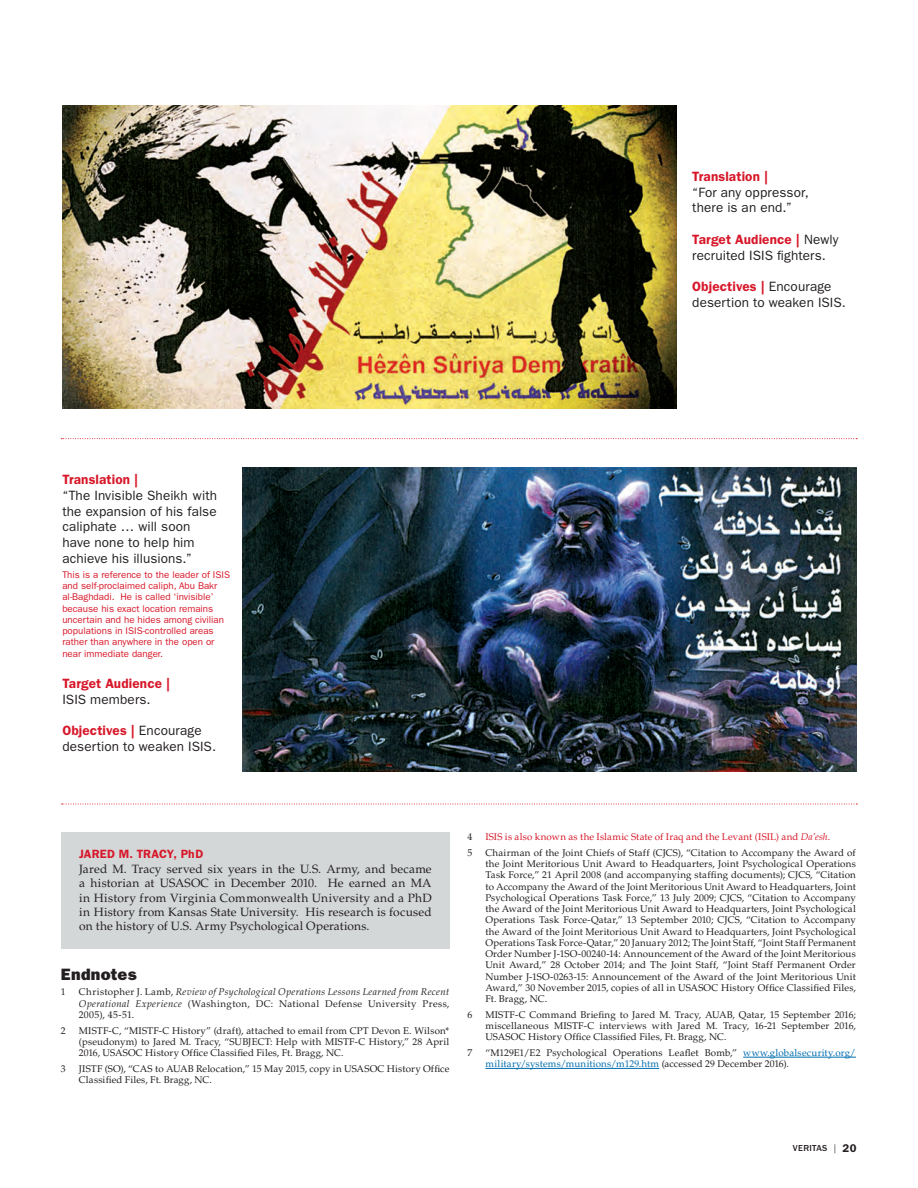
<style>
.page{position:relative;width:918px;height:1188px;background:#fff}
.page>*{position:absolute;margin:0;border:0;box-sizing:border-box;transform-origin:0 0}
.Endnotes_Title{font:16.5px "ITC Franklin Gothic Std Hvy";letter-spacing:.015em;color:#231f20}
.Captions{font:13.5px/15.8px "ITC Franklin Gothic Std";letter-spacing:.005em;color:#231f20}
.Captions-2{font:600 13.5px/15.8px "ITC Franklin Gothic Std";letter-spacing:.01em;color:#d71729}
.Author_Credentials{font:12px/14.4px "Palatino LT Std";letter-spacing:.01em;color:#231f20;text-align:justify}
.Author__Name{font:600 12px "ITC Franklin Gothic Std";letter-spacing:.01em;color:#d71729}
.Endnote_Text{font:9.75px/11.2px "Palatino LT Std";letter-spacing:.015em;color:#231f20;text-align:justify}
.t1{font:9.75px/11.2px "ITC Franklin Gothic Std";color:#d71729}
.Endnote_Text-2{font:9.75px "Palatino LT Std";letter-spacing:.015em;color:#d71729}
.t2{font:500 9px "ITC Franklin Gothic Std";letter-spacing:.04em;color:#231f20}
.s1{font-weight:600;color:#d71729}
.s2{font-weight:400;color:#231f20}
.s3{font-style:italic}
.s4{color:#006dae}
.s5{font-weight:400}
.s6{font-weight:600;font-size:11.25px}
</style>
<div class="page">
<hr style="left:743px;top:1057px;width:113px;height:1px;background:#006dae">
<hr style="left:485px;top:1068px;width:174px;height:1px;background:#006dae">
<div style="left:61px;top:832px;width:389px;height:117px;background:#d4d7d8"></div>
<img style="left:62px;top:105px;width:614px;height:304px">
<img style="left:243px;top:468px;width:614px;height:303px">
<svg style="left:61px;top:438px;width:796px;height:1px"></svg>
<svg style="left:62px;top:804px;width:795px;height:1px"></svg>
<p class="Captions" style="left:692px;top:169px;width:118px"><span class="s1">Translation |<br></span>“For any oppressor, there is an end.”</p>
<p class="Captions" style="left:692px;top:232px;width:148px"><span class="s1">Target Audience |</span> Newly recruited ISIS fighters.</p>
<p class="Captions" style="left:692px;top:279px;width:155px"><span class="s1">Objectives |</span> Encourage desertion to weaken ISIS.</p>
<p class="Captions" style="left:62px;top:472px;width:156px"><span class="s1">Translation |<br></span>“The Invisible Sheikh with the expansion of his false caliphate … will soon have none to help him achieve his illusions.”</p>
<p class="t1" style="left:62px;top:569px;width:169px">This is a reference to the leader of ISIS and self-proclaimed caliph, Abu Bakr al-Baghdadi. He is called ‘invisible’ because his exact location remains uncertain and he hides among civilian populations in ISIS-controlled areas rather than anywhere in the open or near immediate danger.</p>
<p class="Captions-2" style="left:62px;top:676px;width:109px">Target Audience |<br><span class="s2">ISIS members.</span></p>
<p class="Captions" style="left:62px;top:723px;width:155px"><span class="s1">Objectives |</span> Encourage desertion to weaken ISIS.</p>
<p class="Author__Name" style="left:79px;top:847px;width:126px">JARED M. TRACY, PhD</p>
<p class="Author_Credentials" style="left:79px;top:862px;width:354px">Jared M. Tracy served six years in the U.S. Army, and became a historian at USASOC in December 2010. He earned an MA in History from Virginia Commonwealth University and a PhD in History from Kansas State University. His research is focused on the history of U.S. Army Psychological Operations.</p>
<p class="Endnotes_Title" style="left:61px;top:964px;width:77px">Endnotes</p>
<p class="Endnote_Text" style="left:61px;top:986px;width:6px">1</p>
<p class="Endnote_Text" style="left:79px;top:986px;width:372px">Christopher J. Lamb, <span class="s3">Review of Psychological Operations Lessons Learned from Recent Operational Experience</span> (Washington, DC: National Defense University Press, 2005), 45-51.</p>
<p class="Endnote_Text" style="left:61px;top:1025px;width:6px">2</p>
<p class="Endnote_Text" style="left:79px;top:1025px;width:372px">MISTF-C, “MISTF-C History” (draft), attached to email from CPT Devon E. Wilson* (pseudonym) to Jared M. Tracy, “SUBJECT: Help with MISTF-C History,” 28 April 2016, USASOC History Office Classified Files, Ft. Bragg, NC.</p>
<p class="Endnote_Text" style="left:61px;top:1063px;width:6px">3</p>
<p class="Endnote_Text" style="left:79px;top:1063px;width:372px">JISTF (SO), “CAS to AUAB Relocation,” 15 May 2015, copy in USASOC History Office<br>Classified Files, Ft. Bragg, NC.</p>
<p class="Endnote_Text" style="left:467px;top:831px;width:6px">4</p>
<p class="Endnote_Text-2" style="left:485px;top:831px;width:346px">ISIS is also known as the Islamic State of Iraq and the Levant (ISIL) and <span class="s3">Da’esh</span>.</p>
<p class="Endnote_Text" style="left:467px;top:847px;width:6px">5</p>
<p class="Endnote_Text" style="left:485px;top:847px;width:372px">Chairman of the Joint Chiefs of Staff (CJCS), “Citation to Accompany the Award of the Joint Meritorious Unit Award to Headquarters, Joint Psychological Operations Task Force,” 21 April 2008 (and accompanying staffing documents); CJCS, “Citation to Accompany the Award of the Joint Meritorious Unit Award to Headquarters, Joint Psychological Operations Task Force,” 13 July 2009; CJCS, “Citation to Accompany the Award of the Joint Meritorious Unit Award to Headquarters, Joint Psychological Operations Task Force-Qatar,” 13 September 2010; CJCS, “Citation to Accompany the Award of the Joint Meritorious Unit Award to Headquarters, Joint Psychological Operations Task Force-Qatar,” 20 January 2012; The Joint Staff, “Joint Staff Permanent Order Number J-1SO-00240-14: Announcement of the Award of the Joint Meritorious Unit Award,” 28 October 2014; and The Joint Staff, “Joint Staff Permanent Order Number J-1SO-0263-15: Announcement of the Award of the Joint Meritorious Unit Award,” 30 November 2015, copies of all in USASOC History Office Classified Files, Ft. Bragg, NC.</p>
<p class="Endnote_Text" style="left:467px;top:1009px;width:6px">6</p>
<p class="Endnote_Text" style="left:485px;top:1009px;width:372px">MISTF-C Command Briefing to Jared M. Tracy, AUAB, Qatar, 15 September 2016; miscellaneous MISTF-C interviews with Jared M. Tracy, 16-21 September 2016, USASOC History Office Classified Files, Ft. Bragg, NC.</p>
<p class="Endnote_Text" style="left:467px;top:1047px;width:6px">7</p>
<p class="Endnote_Text" style="left:485px;top:1047px;width:372px">“M129E1/E2 Psychological Operations Leaflet Bomb,” <span class="s4">www.globalsecurity.org/ military/systems/munitions/m129.htm</span> (accessed 29 December 2016).</p>
<p class="t2" style="left:793px;top:1143px;width:65px">VERITAS <span class="s5">|</span> <span class="s6">20</span></p>
</div>
